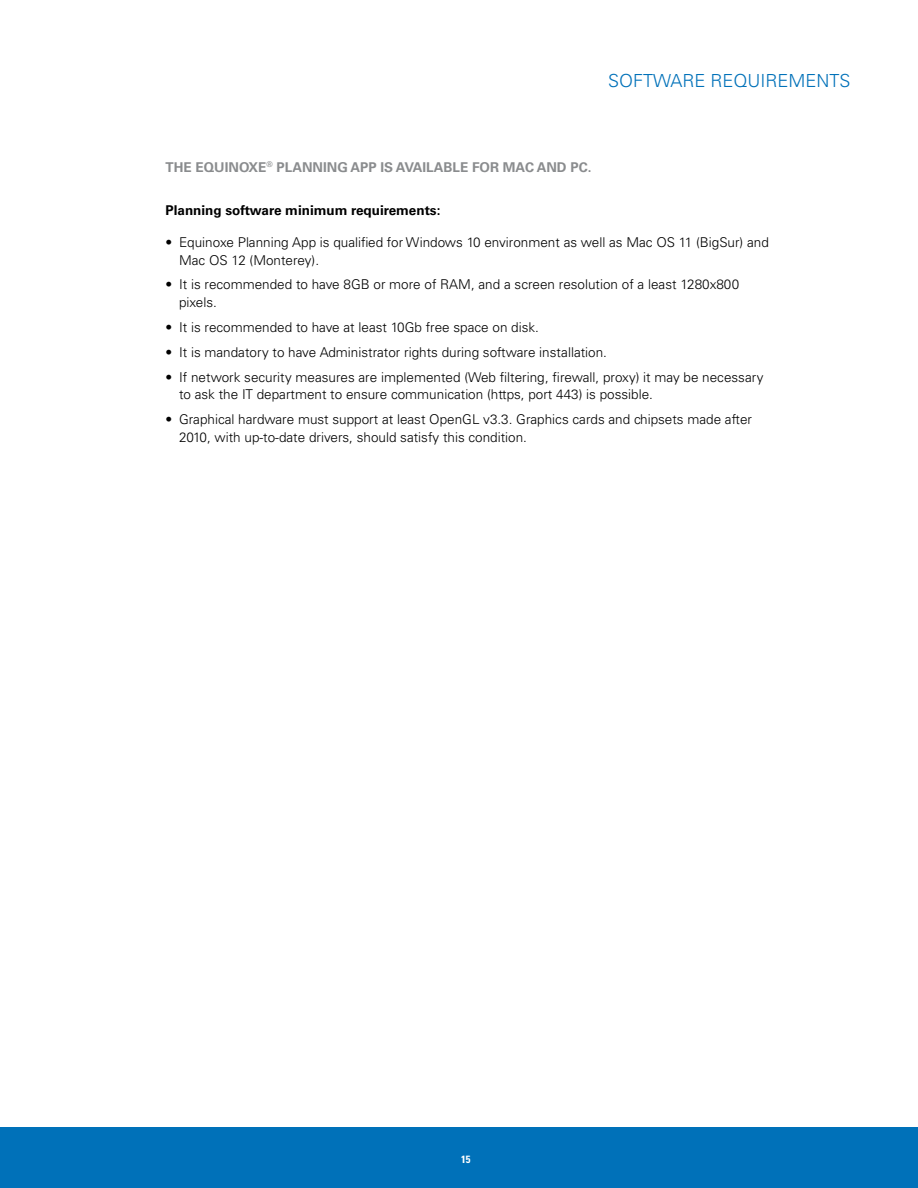
<style>
.page{position:relative;width:918px;height:1188px;background:#fff}
.page>*{position:absolute;margin:0;border:0;box-sizing:border-box;transform-origin:0 0}
.t1{font:300 18px "Univers LT Std";color:#0071b9}
.t2{font:300 13.5px/18px "Univers LT Std";color:#000}
.t3{font:700 13.5px "Univers LT Std";color:#8a8c8e}
.t4{font:700 13.5px "Univers LT Std";color:#000}
.t5{font:700 condensed 10.5px "Univers LT Std";color:#fff}
</style>
<div class="page">
<div style="left:0;top:1127px;width:918px;height:61px;background:#0071b9"></div>
<h1 class="t1" style="left:608px;top:70px;width:244px">SOFTWARE REQUIREMENTS</h1>
<p class="t3" style="left:166px;top:159px;width:427px">THE EQUINOXE<sup>®</sup> PLANNING APP IS AVAILABLE FOR MAC AND PC.</p>
<p class="t4" style="left:166px;top:202px;width:276px">Planning software minimum requirements:</p>
<p class="t2" style="left:179px;top:233px;width:591px;text-indent:-14px">• Equinoxe Planning App is qualified for Windows 10 environment as well as Mac OS 11 (BigSur) and<br>Mac OS 12 (Monterey).</p>
<p class="t2" style="left:179px;top:275px;width:562px;text-indent:-14px">• It is recommended to have 8GB or more of RAM, and a screen resolution of a least 1280x800 pixels.</p>
<p class="t2" style="left:166px;top:318px;width:375px">• It is recommended to have at least 10Gb free space on disk.</p>
<p class="t2" style="left:166px;top:343px;width:443px">• It is mandatory to have Administrator rights during software installation.</p>
<p class="t2" style="left:179px;top:368px;width:586px;text-indent:-14px">• If network security measures are implemented (Web filtering, firewall, proxy) it may be necessary to ask the IT department to ensure communication (https, port 443) is possible.</p>
<p class="t2" style="left:179px;top:410px;width:575px;text-indent:-14px">• Graphical hardware must support at least OpenGL v3.3. Graphics cards and chipsets made after<br>2010, with up-to-date drivers, should satisfy this condition.</p>
<p class="t5" style="left:461px;top:1153px;width:11px">15</p>
</div>
